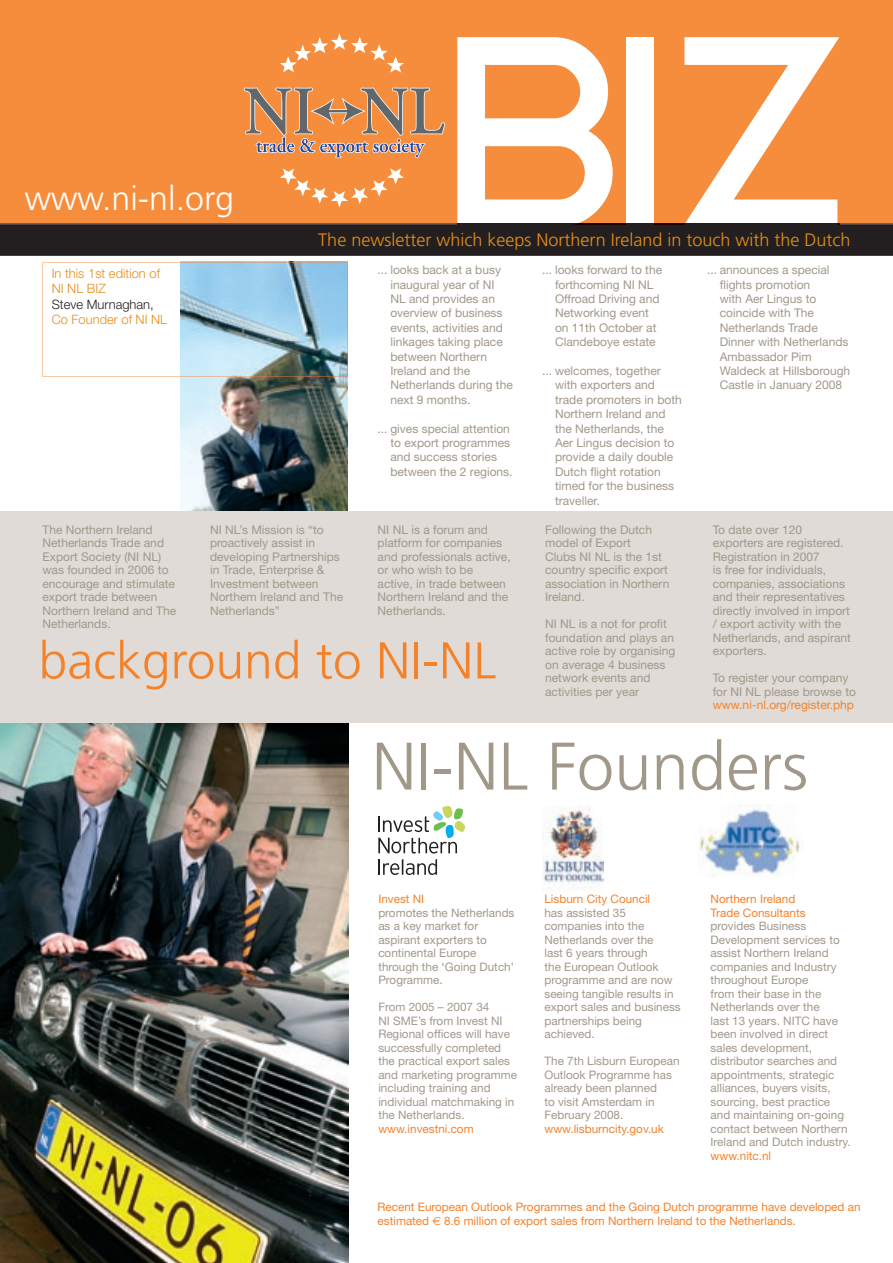
<style>
.page{position:relative;width:893px;height:1263px;background:#fff}
.page>*{position:absolute;margin:0;border:0;box-sizing:border-box;transform-origin:0 0}
.t1{font:700 278.4px "SF Old Republic SC";color:#fff}
.t2{font:300 67.2px "Frutiger";color:#a1988a}
.t3{font:300 51.6px "Frutiger";color:#f4822b}
.t4{font:300 33.9px "Frutiger";color:#fff}
.t5{font:300 18px "Frutiger";color:#e58e19}
.t6{font:300 12.9px/15.6px "Helvetica Neue";color:#e58e19}
.t7{font:300 12.9px "Helvetica Neue";color:#231f20}
.t8{font:12px/13.5px "Helvetica Neue";color:#a1988a}
.t9{font:12px "Helvetica Neue";color:#f4822b}
.t10{font:11.7px/13.5px "Helvetica Neue";color:#a1988a}
.t11{font:11.7px/13.5px "Helvetica Neue";color:#f4822b}
.s1{font-family:"Euro Sans"}
</style>
<div class="page">
<div style="left:0;top:0;width:893px;height:223px;background:#f68d3d"></div>
<div style="left:457px;top:37px;width:382px;height:186px;background:#f68d3d"></div>
<svg style="left:280px;top:33px;width:124px;height:40px;background:#f79c58"></svg>
<svg style="left:280px;top:168px;width:124px;height:40px;background:#f79c58"></svg>
<svg style="left:244px;top:88px;width:201px;height:70px;background:#d28f5e"></svg>
<div style="left:0;top:224px;width:893px;height:32px;background:#231f20"></div>
<hr style="left:839px;top:223px;width:54px;height:1px;background:#1c0000">
<hr style="left:0;top:223px;width:457px;height:1px;background:#1c0000">
<hr style="left:457px;top:224px;width:382px;height:3px;background:#231f20">
<hr style="left:457px;top:223px;width:382px;height:1px;background:#1c0000">
<img style="left:180px;top:262px;width:168px;height:249px">
<svg style="left:43px;top:263px;width:305px;height:114px"></svg>
<img style="left:1px;top:722px;width:348px;height:541px">
<div style="left:1px;top:511px;width:892px;height:211px;background:#e0dbd6"></div>
<img style="left:542px;top:806px;width:61px;height:84px">
<img style="left:699px;top:804px;width:101px;height:72px">
<svg style="left:378px;top:859px;width:59px;height:16px"></svg>
<svg style="left:378px;top:806px;width:87px;height:47px"></svg>
<h3 class="t4" style="left:25px;top:179px;width:211px">www.ni-nl.org</h3>
<p class="t6" style="left:52px;top:265px;width:110px">In this 1st edition of<br>NI NL BIZ</p>
<p class="t7" style="left:52px;top:296px;width:104px">Steve Murnaghan,</p>
<p class="t6" style="left:52px;top:312px;width:117px">Co Founder of NI NL</p>
<h1 class="t1" style="left:436px;top:-18px;width:412px">BIZ</h1>
<h3 class="t5" style="left:318px;top:229px;width:534px">The newsletter which keeps Northern Ireland in touch with the Dutch</h3>
<p class="t8" style="left:390px;top:263px;width:124px;line-height:14.4px;text-indent:-13px">... looks back at a busy inaugural year of NI<br>NL and provides an overview of business events, activities and linkages taking place between Northern<br>Ireland and the<br>Netherlands during the next 9 months.</p>
<p class="t8" style="left:390px;top:421px;width:124px;line-height:14.4px;text-indent:-13px">... gives special attention to export programmes and success stories between the 2 regions.</p>
<p class="t8" style="left:555px;top:263px;width:109px;line-height:14.4px;text-indent:-13px">... looks forward to the forthcoming NI NL<br>Offroad Driving and<br>Networking event on 11th October at<br>Clandeboye estate</p>
<p class="t8" style="left:555px;top:363px;width:128px;line-height:14.4px;text-indent:-13px">... welcomes, together with exporters and trade promoters in both<br>Northern Ireland and the Netherlands, the<br>Aer Lingus decision to provide a daily double<br>Dutch flight rotation timed for the business traveller.</p>
<p class="t8" style="left:720px;top:263px;width:132px;line-height:14.4px;text-indent:-13px">... announces a special flights promotion<br>with Aer Lingus to coincide with The<br>Netherlands Trade<br>Dinner with Netherlands<br>Ambassador Pim<br>Waldeck at Hillsborough<br>Castle in January 2008</p>
<p class="t8" style="left:43px;top:522px;width:135px">The Northern Ireland<br>Netherlands Trade and<br>Export Society (NI NL) was founded in 2006 to encourage and stimulate export trade between<br>Northern Ireland and The<br>Netherlands.</p>
<p class="t8" style="left:210px;top:522px;width:135px">NI NL’s Mission is “to proactively assist in developing Partnerships in Trade, Enterprise &amp;<br>Investment between<br>Northem Ireland and The<br>Netherlands”</p>
<p class="t8" style="left:378px;top:522px;width:135px">NI NL is a forum and platform for companies and professionals active, or who wish to be active, in trade between<br>Northern Ireland and the<br>Netherlands.</p>
<p class="t8" style="left:545px;top:522px;width:126px">Following the Dutch model of Export<br>Clubs NI NL is the 1st country specific export association in Northern<br>Ireland.</p>
<p class="t8" style="left:545px;top:617px;width:132px">NI NL is a not for profit foundation and plays an active role by organising on average 4 business network events and activities per year</p>
<h3 class="t3" style="left:39px;top:631px;width:459px">background to NI-NL</h3>
<p class="t8" style="left:713px;top:522px;width:140px">To date over 120 exporters are registered.<br>Registration in 2007<br>is free for individuals, companies, associations and their representatives directly involved in import / export activity with the<br>Netherlands, and aspirant exporters.</p>
<p class="t8" style="left:713px;top:671px;width:145px">To register your company for NI NL please browse to</p>
<p class="t9" style="left:713px;top:698px;width:143px">www.ni-nl.org/register.php</p>
<h2 class="t2" style="left:372px;top:728px;width:438px">NI-NL Founders</h2>
<p class="t11" style="left:378px;top:892px;width:47px">Invest NI</p>
<p class="t10" style="left:378px;top:905px;width:138px">promotes the Netherlands as a key market for aspirant exporters to continental Europe through the ‘Going Dutch’<br>Programme.</p>
<p class="t10" style="left:378px;top:1000px;width:140px">From 2005 – 2007 34<br>NI SME’s from Invest NI<br>Regional offices will have successfully completed the practical export sales and marketing programme including training and individual matchmaking in the Netherlands.</p>
<p class="t11" style="left:378px;top:1121px;width:97px">www.investni.com</p>
<p class="t11" style="left:544px;top:892px;width:107px">Lisburn City Council</p>
<p class="t10" style="left:544px;top:905px;width:138px">has assisted 35 companies into the<br>Netherlands over the<br>last 6 years through<br>the European Outlook programme and are now seeing tangible results in export sales and business partnerships being achieved.</p>
<p class="t10" style="left:544px;top:1054px;width:137px">The 7th Lisburn European<br>Outlook Programme has already been planned<br>to visit Amsterdam in<br>February 2008.</p>
<p class="t11" style="left:544px;top:1121px;width:121px">www.lisburncity.gov.uk</p>
<p class="t11" style="left:711px;top:892px;width:96px">Northern Ireland<br>Trade Consultants</p>
<p class="t10" style="left:711px;top:919px;width:142px">provides Business<br>Development services to assist Northern Ireland companies and Industry throughout Europe<br>from their base in the<br>Netherlands over the<br>last 13 years. NITC have been involved in direct sales development, distributor searches and appointments, strategic alliances, buyers visits, sourcing, best practice and maintaining on-going contact between Northern<br>Ireland and Dutch industry.</p>
<p class="t11" style="left:711px;top:1148px;width:62px">www.nitc.nl</p>
<p class="t11" style="left:378px;top:1200px;width:484px">Recent European Outlook Programmes and the Going Dutch programme have developed an estimated <span class="s1">€</span> 8.6 million of export sales from Northern Ireland to the Netherlands.</p>
</div>
